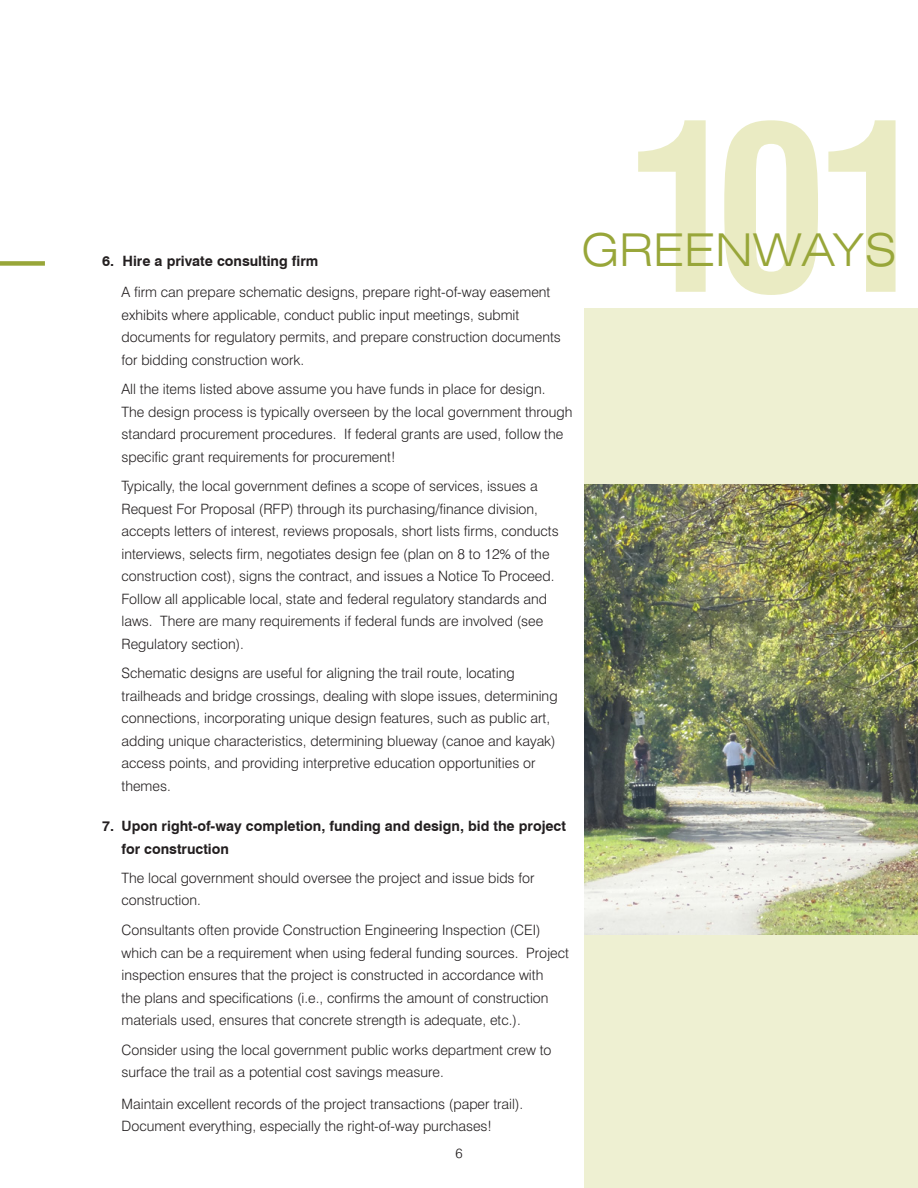
<style>
.page{position:relative;width:918px;height:1188px;background:#fff}
.page>*{position:absolute;margin:0;border:0;box-sizing:border-box;transform-origin:0 0}
.t1{font:300 expanded 45.15px "Swiss 721 BT";color:#98a639}
.t2{font:300 14.25px/22.5px "Swiss 721 BT";color:#231f20}
.t3{font:700 14.25px/22.5px "Swiss 721 BT";color:#231f20}
.t4{font:300 13.5px "Swiss 721 BT";color:#231f20}
</style>
<div class="page">
<svg style="left:584px;top:120px;width:333px;height:189px"></svg>
<div style="left:0;top:261px;width:45px;height:5px;background:#98a639"></div>
<div style="left:584px;top:309px;width:334px;height:879px;background:#eef0d2"></div>
<img style="left:584px;top:484px;width:334px;height:450px">
<p class="t3" style="left:102px;top:249px;width:218px">6. Hire a private consulting firm</p>
<p class="t2" style="left:122px;top:281px;width:441px">A firm can prepare schematic designs, prepare right-of-way easement exhibits where applicable, conduct public input meetings, submit documents for regulatory permits, and prepare construction documents for bidding construction work.</p>
<p class="t2" style="left:122px;top:378px;width:453px">All the items listed above assume you have funds in place for design.<br>The design process is typically overseen by the local government through standard procurement procedures. If federal grants are used, follow the specific grant requirements for procurement!</p>
<p class="t2" style="left:122px;top:475px;width:439px">Typically, the local government defines a scope of services, issues a Request For Proposal (RFP) through its purchasing/finance division, accepts letters of interest, reviews proposals, short lists firms, conducts interviews, selects firm, negotiates design fee (plan on 8 to 12% of the construction cost), signs the contract, and issues a Notice To Proceed.<br>Follow all applicable local, state and federal regulatory standards and laws. There are many requirements if federal funds are involved (see Regulatory section).</p>
<p class="t2" style="left:122px;top:662px;width:438px">Schematic designs are useful for aligning the trail route, locating trailheads and bridge crossings, dealing with slope issues, determining connections, incorporating unique design features, such as public art, adding unique characteristics, determining blueway (canoe and kayak) access points, and providing interpretive education opportunities or themes.</p>
<p class="t3" style="left:122px;top:815px;width:446px;text-indent:-20px">7. Upon right-of-way completion, funding and design, bid the project for construction</p>
<p class="t2" style="left:122px;top:867px;width:415px">The local government should oversee the project and issue bids for construction.</p>
<p class="t2" style="left:122px;top:919px;width:449px">Consultants often provide Construction Engineering Inspection (CEI) which can be a requirement when using federal funding sources. Project inspection ensures that the project is constructed in accordance with<br>the plans and specifications (i.e., confirms the amount of construction materials used, ensures that concrete strength is adequate, etc.).</p>
<p class="t2" style="left:122px;top:1038px;width:432px">Consider using the local government public works department crew to surface the trail as a potential cost savings measure.</p>
<p class="t2" style="left:122px;top:1092px;width:403px">Maintain excellent records of the project transactions (paper trail).<br>Document everything, especially the right-of-way purchases!</p>
<p class="t4" style="left:455px;top:1145px;width:9px">6</p>
<h1 class="t1" style="left:581px;top:223px;width:317px">GREENWAYS</h1>
</div>
